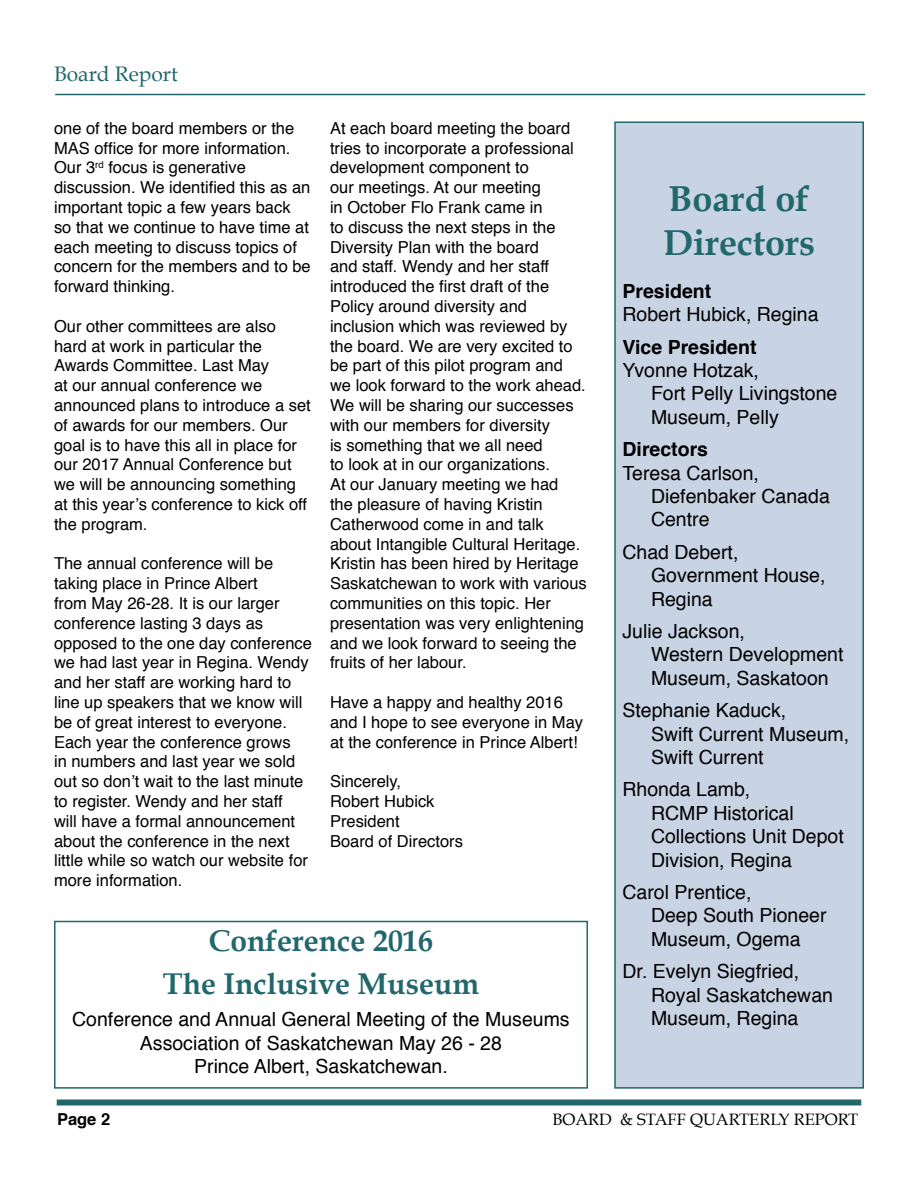
<style>
.page{position:relative;width:918px;height:1188px;background:#fff}
.page>*{position:absolute;margin:0;border:0;box-sizing:border-box;transform-origin:0 0}
.t1{font:700 36px/43.2px "Book Antiqua";color:#21676c}
.t2{font:700 30px/43.2px "Book Antiqua";color:#21676c;text-align:center}
.t3{font:21px "Book Antiqua";color:#21676c}
.t4{font:19.5px/23.4px "Helvetica";color:#000}
.t5{font:700 19.5px "Helvetica";color:#000}
.t6{font:16.5px/19.8px "Helvetica";color:#000}
.t7{font:16.5px "Book Antiqua";color:#000}
.t8{font:700 16.5px "Helvetica";color:#000}
</style>
<div class="page">
<div style="left:57px;top:1099px;width:804px;height:6px;background:#21676c"></div>
<hr style="left:55px;top:94px;width:810px;height:1px;background:#21676c">
<div style="left:615px;top:122px;width:248px;height:966px;background:#c8d3e4"></div>
<div style="left:614px;top:122px;width:250px;height:967px;border:2px solid #21676c"></div>
<div style="left:54px;top:921px;width:534px;height:168px;border:2px solid #21676c"></div>
<p class="t3" style="left:54px;top:61px;width:126px">Board Report</p>
<p class="t6" style="left:54px;top:119px;width:258px">one of the board members or the<br>MAS office for more information.<br>Our 3<sup>rd</sup> focus is generative discussion. We identified this as an important topic a few years back so that we continue to have time at each meeting to discuss topics of concern for the members and to be forward thinking.</p>
<p class="t6" style="left:54px;top:317px;width:258px">Our other committees are also hard at work in particular the<br>Awards Committee. Last May<br>at our annual conference we announced plans to introduce a set of awards for our members. Our goal is to have this all in place for our 2017 Annual Conference but we will be announcing something at this year’s conference to kick off the program.</p>
<p class="t6" style="left:54px;top:554px;width:259px">The annual conference will be taking place in Prince Albert<br>from May 26-28. It is our larger conference lasting 3 days as opposed to the one day conference we had last year in Regina. Wendy and her staff are working hard to line up speakers that we know will be of great interest to everyone.<br>Each year the conference grows<br>in numbers and last year we sold out so don’t wait to the last minute to register. Wendy and her staff<br>will have a formal announcement about the conference in the next little while so watch our website for more information.</p>
<p class="t6" style="left:330px;top:119px;width:258px">At each board meeting the board tries to incorporate a professional development component to<br>our meetings. At our meeting<br>in October Flo Frank came in<br>to discuss the next steps in the<br>Diversity Plan with the board<br>and staff. Wendy and her staff introduced the first draft of the<br>Policy around diversity and inclusion which was reviewed by the board. We are very excited to be part of this pilot program and we look forward to the work ahead.<br>We will be sharing our successes with our members for diversity<br>is something that we all need<br>to look at in our organizations.<br>At our January meeting we had<br>the pleasure of having Kristin<br>Catherwood come in and talk about Intangible Cultural Heritage.<br>Kristin has been hired by Heritage<br>Saskatchewan to work with various communities on this topic. Her presentation was very enlightening and we look forward to seeing the fruits of her labour.</p>
<p class="t6" style="left:330px;top:693px;width:255px">Have a happy and healthy 2016 and I hope to see everyone in May at the conference in Prince Albert!</p>
<p class="t6" style="left:330px;top:772px;width:134px">Sincerely,<br>Robert Hubick<br>President<br>Board of Directors</p>
<h2 class="t2" style="left:163px;top:919px;width:318px">Conference 2016<br>The Inclusive Museum</h2>
<p class="t4" style="left:72px;top:1008px;width:499px;text-align:center">Conference and Annual General Meeting of the Museums<br>Association of Saskatchewan May 26 - 28<br>Prince Albert, Saskatchewan.</p>
<h1 class="t1" style="left:663px;top:178px;width:153px">Board of<br>Directors</h1>
<p class="t5" style="left:622px;top:275px;width:90px">President</p>
<p class="t4" style="left:622px;top:303px;width:198px">Robert Hubick, Regina</p>
<p class="t5" style="left:622px;top:331px;width:136px">Vice President</p>
<p class="t4" style="left:651px;top:359px;width:188px;text-indent:-29px">Yvonne Hotzak,<br>Fort Pelly Livingstone<br>Museum, Pelly</p>
<p class="t5" style="left:622px;top:434px;width:87px">Directors</p>
<p class="t4" style="left:651px;top:462px;width:180px;text-indent:-29px">Teresa Carlson,<br>Diefenbaker Canada<br>Centre</p>
<p class="t4" style="left:651px;top:541px;width:176px;text-indent:-29px">Chad Debert,<br>Government House,<br>Regina</p>
<p class="t4" style="left:651px;top:620px;width:194px;text-indent:-29px">Julie Jackson,<br>Western Development<br>Museum, Saskatoon</p>
<p class="t4" style="left:651px;top:699px;width:200px;text-indent:-29px">Stephanie Kaduck,<br>Swift Current Museum,<br>Swift Current</p>
<p class="t4" style="left:651px;top:778px;width:194px;text-indent:-29px">Rhonda Lamb,<br>RCMP Historical<br>Collections Unit Depot<br>Division, Regina</p>
<p class="t4" style="left:651px;top:881px;width:177px;text-indent:-29px">Carol Prentice,<br>Deep South Pioneer<br>Museum, Ogema</p>
<p class="t4" style="left:651px;top:960px;width:184px;text-indent:-29px">Dr. Evelyn Siegfried,<br>Royal Saskatchewan<br>Museum, Regina</p>
<p class="t8" style="left:57px;top:1106px;width:55px">Page 2</p>
<p class="t7" style="left:552px;top:1109px;width:307px">BOARD &amp; STAFF QUARTERLY REPORT</p>
</div>
